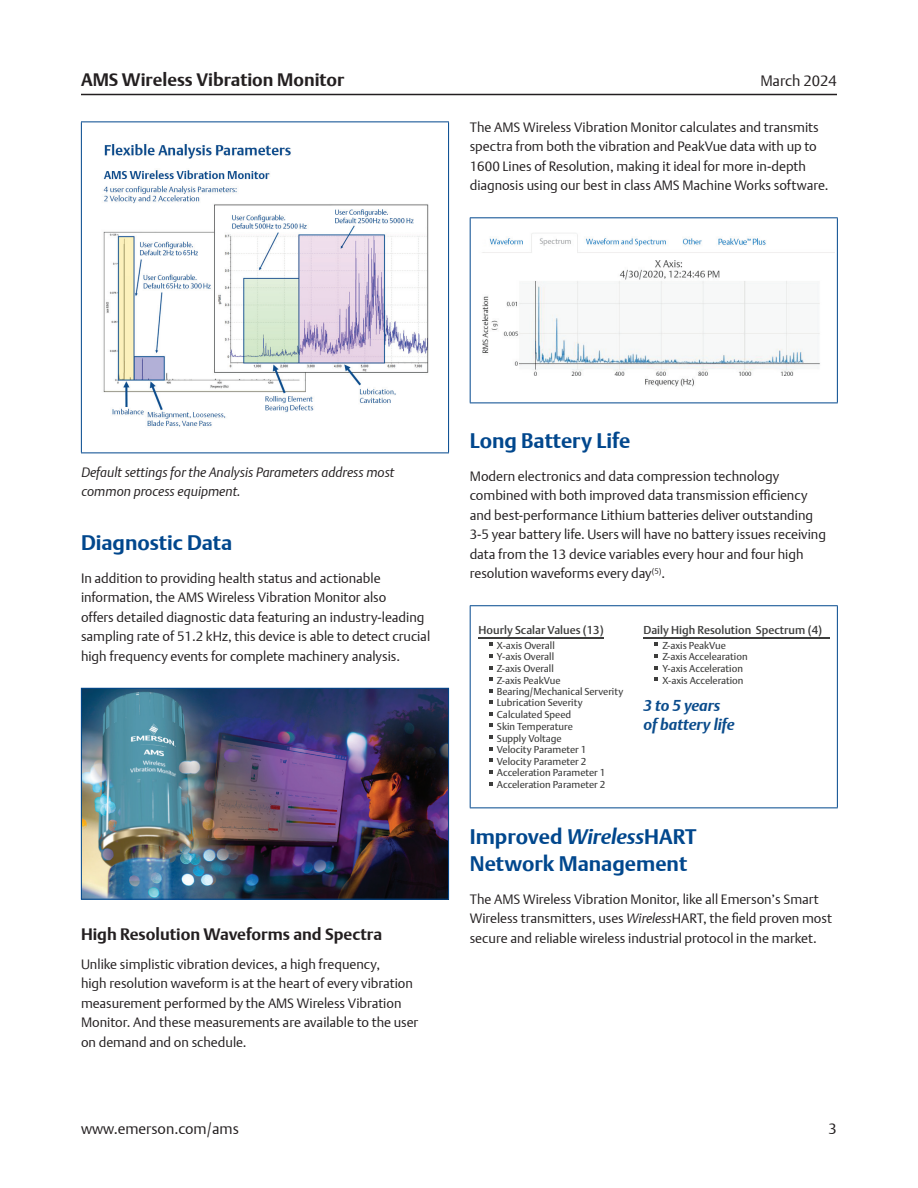
<style>
.page{position:relative;width:918px;height:1188px;background:#fff}
.page>*{position:absolute;margin:0;border:0;box-sizing:border-box;transform-origin:0 0}
.t1{font:700 21px/27px "DTL Argo T";color:#01478d}
.t2{font:700 18px "DTL Argo T";color:#231f20}
.t3{font:700 16.5px "DTL Argo T";color:#231f20}
.t4{font:italic 700 15.75px/18.8px "DTL Argo T";color:#0b4c8c}
.t5{font:15px "DTL Argo T Light";color:#231f20}
.t6{font:13.5px/19.5px "DTL Argo T Light";color:#231f20}
.t7{font:italic 13.5px/19.5px "DTL Argo T Light";color:#231f20}
.t8{font:500 11.4px "DTL Argo T";color:#3d3d3c}
.t9{font:9.9px/11.6px "DTL Argo T";color:#3d3d3c}
.s1{font-style:italic}
</style>
<div class="page">
<hr style="left:81px;top:94px;width:756px;height:1px;background:#231f20">
<hr style="left:81px;top:122px;width:368px;height:1px;background:#01478d">
<hr style="left:81px;top:122px;width:1px;height:331px;background:#01478d">
<hr style="left:448px;top:122px;width:1px;height:331px;background:#01478d">
<hr style="left:81px;top:453px;width:368px;height:1px;background:#01478d">
<img style="left:103px;top:144px;width:326px;height:283px">
<img style="left:83px;top:690px;width:364px;height:208px">
<div style="left:81px;top:688px;width:368px;height:212px;border:1px solid #01478d"></div>
<hr style="left:470px;top:217px;width:368px;height:1px;background:#01478d">
<hr style="left:470px;top:218px;width:1px;height:185px;background:#01478d">
<hr style="left:837px;top:218px;width:1px;height:185px;background:#01478d">
<hr style="left:470px;top:403px;width:368px;height:1px;background:#01478d">
<img style="left:482px;top:233px;width:353px;height:154px">
<hr style="left:470px;top:605px;width:368px;height:1px;background:#01478d">
<hr style="left:470px;top:606px;width:1px;height:201px;background:#01478d">
<hr style="left:837px;top:606px;width:1px;height:201px;background:#01478d">
<hr style="left:470px;top:807px;width:368px;height:1px;background:#01478d">
<hr style="left:478px;top:638px;width:125px;height:1px;background:#3d3d3c">
<hr style="left:644px;top:638px;width:186px;height:1px;background:#3d3d3c">
<svg style="left:654px;top:643px;width:4px;height:3px"></svg>
<svg style="left:654px;top:654px;width:4px;height:3px"></svg>
<svg style="left:654px;top:666px;width:4px;height:3px"></svg>
<svg style="left:654px;top:678px;width:4px;height:3px"></svg>
<svg style="left:489px;top:712px;width:3px;height:4px"></svg>
<svg style="left:489px;top:735px;width:3px;height:4px"></svg>
<svg style="left:489px;top:770px;width:3px;height:4px"></svg>
<h2 class="t2" style="left:81px;top:69px;width:265px">AMS Wireless Vibration Monitor</h2>
<p class="t5" style="left:760px;top:72px;width:78px">March 2024</p>
<p class="t6" style="left:470px;top:117px;width:360px">The AMS Wireless Vibration Monitor calculates and transmits spectra from both the vibration and PeakVue data with up to 1600 Lines of Resolution, making it ideal for more in-depth diagnosis using our best in class AMS Machine Works software.</p>
<p class="t7" style="left:81px;top:462px;width:315px">Default settings for the Analysis Parameters address most common process equipment.</p>
<h1 class="t1" style="left:81px;top:529px;width:153px">Diagnostic Data</h1>
<p class="t6" style="left:81px;top:568px;width:351px">In addition to providing health status and actionable information, the AMS Wireless Vibration Monitor also<br>offers detailed diagnostic data featuring an industry-leading sampling rate of 51.2 kHz, this device is able to detect crucial high frequency events for complete machinery analysis.</p>
<p class="t3" style="left:81px;top:924px;width:303px">High Resolution Waveforms and Spectra</p>
<p class="t6" style="left:81px;top:954px;width:339px">Unlike simplistic vibration devices, a high frequency,<br>high resolution waveform is at the heart of every vibration measurement performed by the AMS Wireless Vibration Monitor. And these measurements are available to the user on demand and on schedule.</p>
<h1 class="t1" style="left:470px;top:427px;width:162px">Long Battery Life</h1>
<p class="t6" style="left:470px;top:466px;width:358px">Modern electronics and data compression technology combined with both improved data transmission efficiency and best-performance Lithium batteries deliver outstanding 3-5 year battery life. Users will have no battery issues receiving data from the 13 device variables every hour and four high resolution waveforms every day<sup>(5)</sup>.</p>
<p class="t8" style="left:479px;top:623px;width:127px">Hourly Scalar Values (13)</p>
<p class="t8" style="left:644px;top:623px;width:180px">Daily High Resolution Spectrum (4)</p>
<p class="t9" style="left:497px;top:640px;width:59px;line-height:10.9px">X-axis Overall<br>Y-axis Overall</p>
<p class="t9" style="left:497px;top:663px;width:128px">Z-axis Overall<br>Z-axis PeakVue<br>Bearing/Mechanical Serverity<br>Lubrication Severity<br>Calculated Speed<br>Skin Temperature<br>Supply Voltage<br>Velocity Parameter 1<br>Velocity Parameter 2<br>Acceleration Parameter 1<br>Acceleration Parameter 2</p>
<p class="t9" style="left:662px;top:640px;width:87px;line-height:10.9px">Z-axis PeakVue<br>Z-axis Accelearation</p>
<p class="t9" style="left:662px;top:662px;width:83px">Y-axis Acceleration<br>X-axis Acceleration</p>
<p class="t4" style="left:644px;top:696px;width:93px">3 to 5 years of battery life</p>
<h1 class="t1" style="left:470px;top:823px;width:228px">Improved <span class="s1">Wireless</span>HART<br>Network Management</h1>
<p class="t6" style="left:470px;top:889px;width:364px">The AMS Wireless Vibration Monitor, like all Emerson’s Smart<br>Wireless transmitters, uses <span class="s1">Wireless</span>HART, the field proven most secure and reliable wireless industrial protocol in the market.</p>
<p class="t5" style="left:81px;top:1120px;width:160px">www.emerson.com/ams</p>
<p class="t5" style="left:829px;top:1120px;width:10px">3</p>
</div>
